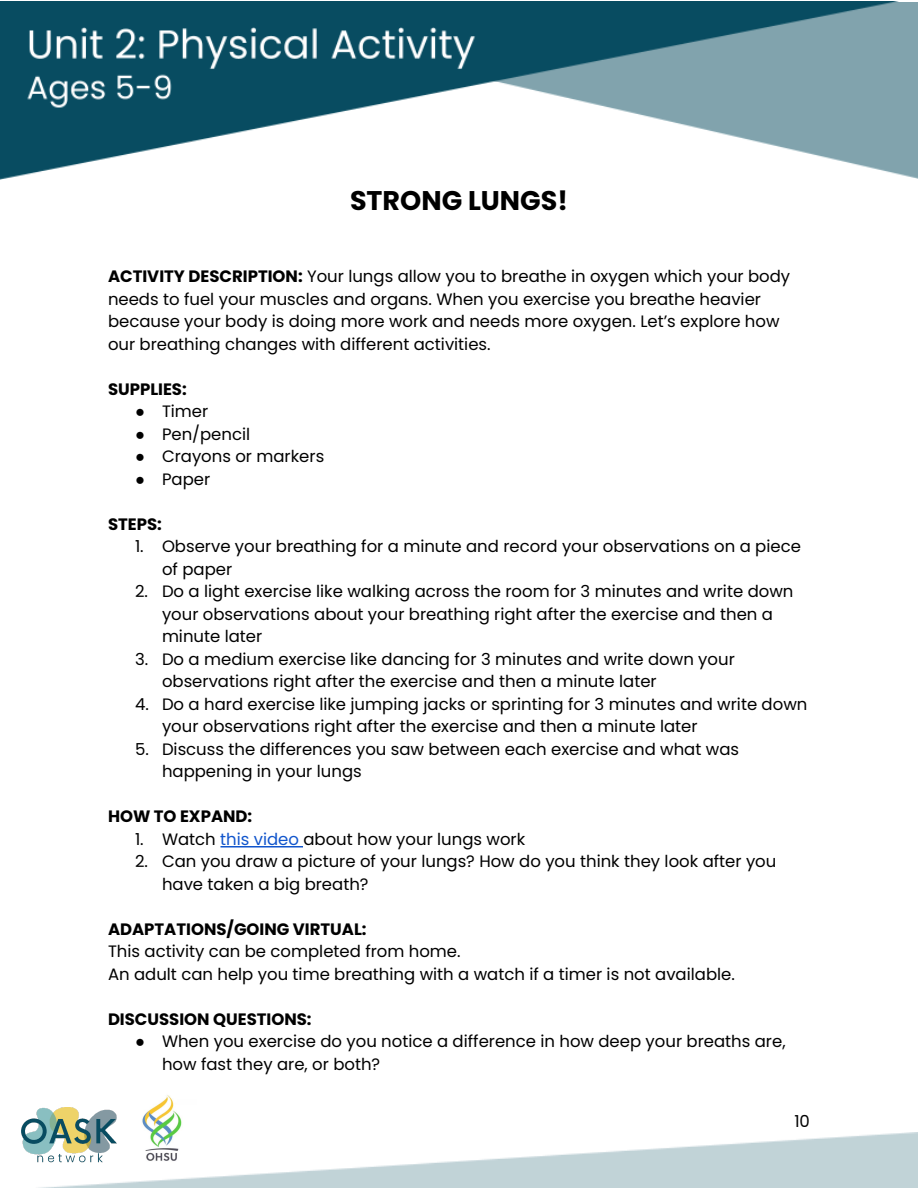
<style>
.page{position:relative;width:918px;height:1188px;background:#fff}
.page>*{position:absolute;margin:0;border:0;box-sizing:border-box;transform-origin:0 0}
.t1{font:700 27px "Poppins";color:#000}
.t2{font:16.5px/22.5px "Poppins";color:#000}
.t3{font:700 16.5px "Poppins";color:#000}
.s1{font-weight:700}
.s2{font-family:"Arial"}
.s3{color:#15c}
</style>
<div class="page">
<img style="left:21px;top:1107px;width:96px;height:26px">
<hr style="left:220px;top:846px;width:83px;height:2px;background:#15c">
<img style="left:142px;top:1095px;width:40px;height:38px">
<div style="left:899px;top:2px;width:19px;height:177px;background:#81a3ad"></div>
<img style="left:0;top:1px;width:899px;height:179px">
<img style="left:21px;top:1133px;width:897px;height:55px">
<h1 class="t1" style="left:350px;top:182px;width:219px">STRONG LUNGS!</h1>
<p class="t2" style="left:108px;top:265px;width:684px"><span class="s1">ACTIVITY DESCRIPTION:</span> Your lungs allow you to breathe in oxygen which your body needs to fuel your muscles and organs. When you exercise you breathe heavier because your body is doing more work and needs more oxygen. Let’s explore how our breathing changes with different activities.</p>
<p class="t3" style="left:108px;top:378px;width:80px">SUPPLIES:</p>
<p class="t2" style="left:135px;top:400px;width:75px"><span class="s2">●</span> Timer</p>
<p class="t2" style="left:135px;top:423px;width:117px"><span class="s2">●</span> Pen/pencil</p>
<p class="t2" style="left:135px;top:445px;width:191px"><span class="s2">●</span> Crayons or markers</p>
<p class="t2" style="left:135px;top:468px;width:77px"><span class="s2">●</span> Paper</p>
<p class="t3" style="left:108px;top:513px;width:55px">STEPS:</p>
<p class="t2" style="left:162px;top:535px;width:640px;text-indent:-27px">1. Observe your breathing for a minute and record your observations on a piece of paper</p>
<p class="t2" style="left:162px;top:580px;width:633px;text-indent:-27px">2. Do a light exercise like walking across the room for 3 minutes and write down your observations about your breathing right after the exercise and then a minute later</p>
<p class="t2" style="left:162px;top:648px;width:574px;text-indent:-27px">3. Do a medium exercise like dancing for 3 minutes and write down your observations right after the exercise and then a minute later</p>
<p class="t2" style="left:162px;top:693px;width:647px;text-indent:-27px">4. Do a hard exercise like jumping jacks or sprinting for 3 minutes and write down your observations right after the exercise and then a minute later</p>
<p class="t2" style="left:162px;top:738px;width:579px;text-indent:-27px">5. Discuss the differences you saw between each exercise and what was happening in your lungs</p>
<p class="t3" style="left:108px;top:805px;width:146px">HOW TO EXPAND:</p>
<p class="t2" style="left:135px;top:828px;width:392px">1. Watch <span class="s3">this video</span> about how your lungs work</p>
<p class="t2" style="left:162px;top:850px;width:616px;text-indent:-27px">2. Can you draw a picture of your lungs? How do you think they look after you have taken a big breath?</p>
<p class="t3" style="left:108px;top:918px;width:260px">ADAPTATIONS/GOING VIRTUAL:</p>
<p class="t2" style="left:108px;top:940px;width:628px">This activity can be completed from home.<br>An adult can help you time breathing with a watch if a timer is not available.</p>
<p class="t3" style="left:108px;top:1008px;width:205px">DISCUSSION QUESTIONS:</p>
<p class="t2" style="left:162px;top:1030px;width:625px;text-indent:-27px"><span class="s2">●</span> When you exercise do you notice a difference in how deep your breaths are, how fast they are, or both?</p>
<p class="t2" style="left:794px;top:1110px;width:17px">10</p>
</div>
